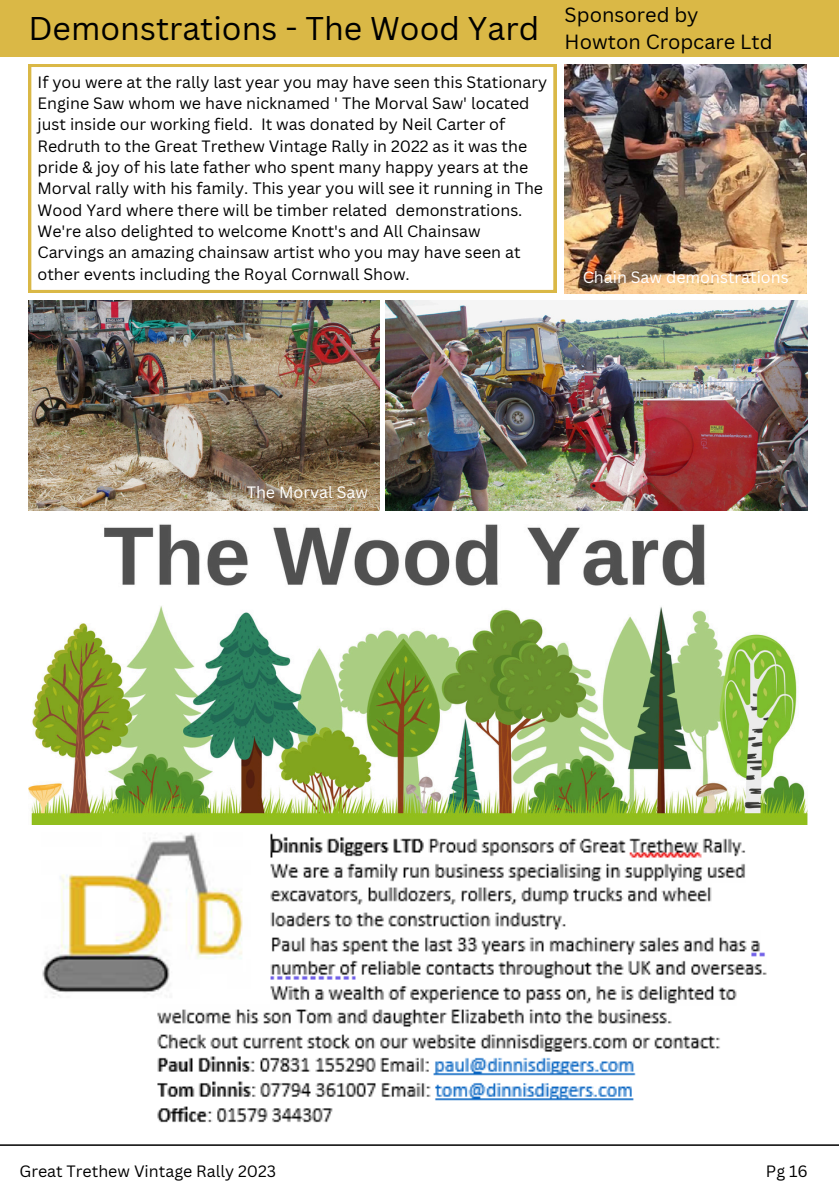
<style>
.page{position:relative;width:839px;height:1191px;background:#fff}
.page>*{position:absolute;margin:0;border:0;box-sizing:border-box;transform-origin:0 0}
.t1{font:32px "Canva Sans";color:#000}
.t2{font:20px/27px "Canva Sans";color:#000}
.t3{font:16px/21.4px "Canva Sans";color:#000}
.t4{font:16px "Canva Sans";color:#fff}
</style>
<div class="page">
<img style="left:42px;top:833px;width:725px;height:290px">
<hr style="left:0;top:1144px;width:838px;height:2px;background:#000">
<div style="left:0;top:0;width:838px;height:57px;background:#dab846"></div>
<svg style="left:28px;top:64px;width:528px;height:229px"></svg>
<img style="left:28px;top:300px;width:351px;height:210px">
<img style="left:385px;top:300px;width:422px;height:210px">
<img style="left:564px;top:64px;width:242px;height:230px">
<img style="left:28px;top:524px;width:779px;height:301px">
<p class="t1" style="left:28px;top:5px;width:512px">Demonstrations - The Wood Yard</p>
<p class="t2" style="left:564px;top:1px;width:209px">Sponsored by<br>Howton Cropcare Ltd</p>
<p class="t3" style="left:38px;top:71px;width:511px">If you were at the rally last year you may have seen this Stationary Engine Saw whom we have nicknamed ' The Morval Saw' located just inside our working field. It was donated by Neil Carter of Redruth to the Great Trethew Vintage Rally in 2022 as it was the pride &amp; joy of his late father who spent many happy years at the Morval rally with his family. This year you will see it running in The Wood Yard where there will be timber related demonstrations.<br>We're also delighted to welcome Knott's and All Chainsaw Carvings an amazing chainsaw artist who you may have seen at other events including the Royal Cornwall Show.</p>
<p class="t4" style="left:582px;top:266px;width:207px">Chain Saw demonstrations</p>
<p class="t4" style="left:247px;top:481px;width:123px">The Morval Saw</p>
<h2 class="t3" style="left:20px;top:1160px;width:258px">Great Trethew Vintage Rally 2023</h2>
<p class="t3" style="left:765px;top:1160px;width:43px">Pg 16</p>
</div>
